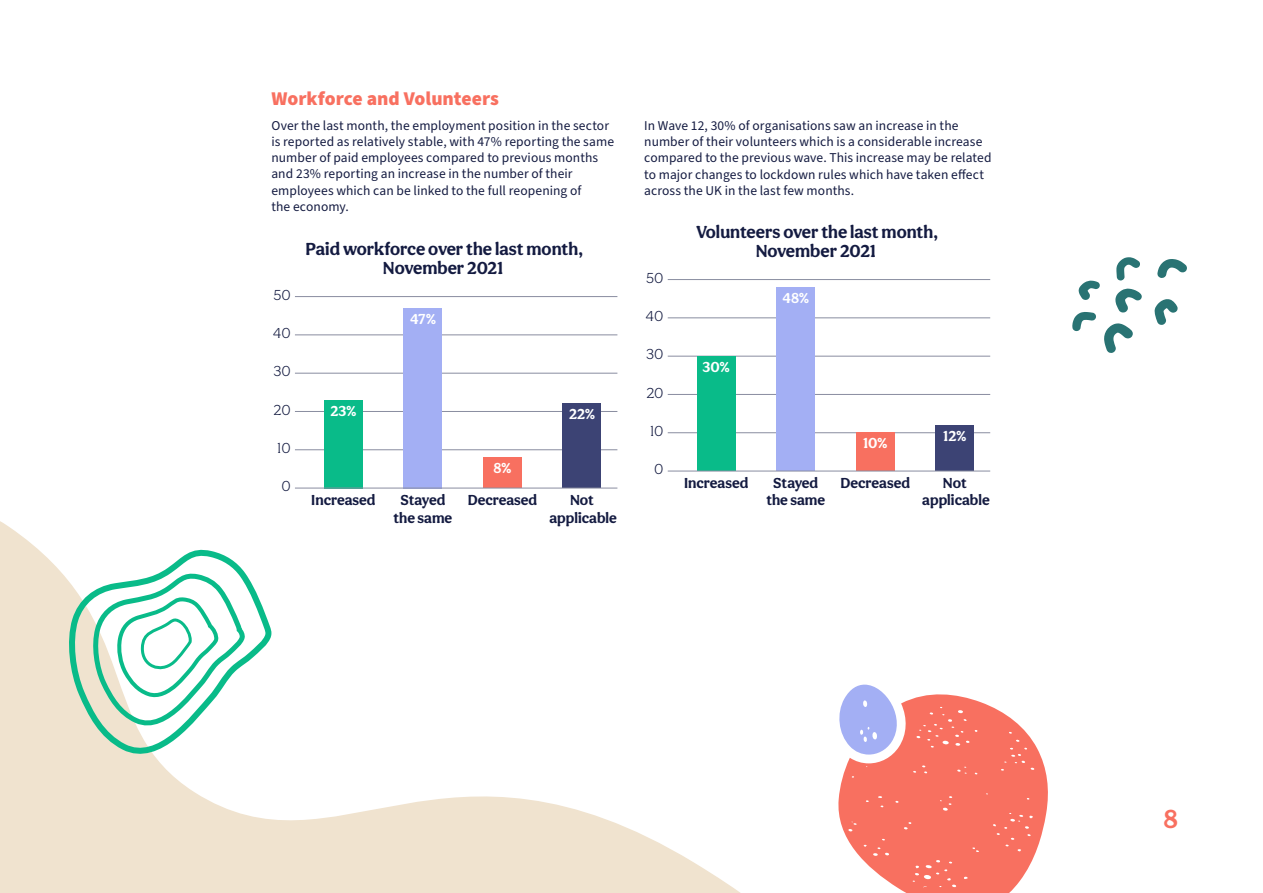
<style>
.page{position:relative;width:1263px;height:893px;background:#fff}
.page>*{position:absolute;margin:0;border:0;box-sizing:border-box;transform-origin:0 0}
.t1{font:700 27px "Aesthet Nova";color:#f87060}
.t2{font:900 19.5px "Source Sans Pro";color:#f87060}
.t3{font:700 18px/19.5px "Aesthet Nova";color:#141b41;text-align:center}
.t4{font:700 15px/17.2px "Aesthet Nova";color:#141b41;text-align:center}
.t5{font:700 15px "Aesthet Nova";color:#fff}
.t6{font:300 15px "Aesthet Nova";color:#141b41}
.t7{font:13.5px/16.2px "Source Sans Pro";letter-spacing:.005em;color:#141b41}
</style>
<div class="page">
<svg style="left:0;top:446px;width:905px;height:447px"></svg>
<hr style="left:295px;top:449px;width:322px;height:1px;background:#898da0">
<hr style="left:295px;top:411px;width:322px;height:1px;background:#898da0">
<hr style="left:295px;top:373px;width:322px;height:1px;background:#898da0">
<hr style="left:295px;top:335px;width:322px;height:1px;background:#898da0">
<hr style="left:295px;top:296px;width:322px;height:1px;background:#898da0">
<div style="left:563px;top:404px;width:38px;height:84px;background:#3c4374"></div>
<div style="left:483px;top:457px;width:39px;height:31px;background:#f87060"></div>
<div style="left:404px;top:308px;width:38px;height:180px;background:#a3aff4"></div>
<div style="left:324px;top:400px;width:38px;height:88px;background:#09bb89"></div>
<hr style="left:295px;top:488px;width:322px;height:1px;background:#898da0">
<hr style="left:668px;top:432px;width:322px;height:1px;background:#898da0">
<hr style="left:668px;top:394px;width:322px;height:1px;background:#898da0">
<hr style="left:668px;top:356px;width:322px;height:1px;background:#898da0">
<hr style="left:668px;top:318px;width:322px;height:1px;background:#898da0">
<hr style="left:668px;top:279px;width:322px;height:1px;background:#898da0">
<div style="left:936px;top:425px;width:38px;height:46px;background:#3c4374"></div>
<div style="left:856px;top:433px;width:38px;height:38px;background:#f87060"></div>
<div style="left:776px;top:287px;width:39px;height:184px;background:#a3aff4"></div>
<div style="left:697px;top:356px;width:38px;height:115px;background:#09bb89"></div>
<hr style="left:668px;top:471px;width:322px;height:1px;background:#898da0">
<svg style="left:835px;top:685px;width:213px;height:208px"></svg>
<svg style="left:1104px;top:323px;width:29px;height:30px"></svg>
<svg style="left:1154px;top:299px;width:23px;height:26px"></svg>
<svg style="left:1115px;top:288px;width:27px;height:25px"></svg>
<svg style="left:1157px;top:259px;width:30px;height:19px"></svg>
<svg style="left:1072px;top:312px;width:24px;height:19px"></svg>
<svg style="left:1078px;top:280px;width:22px;height:20px"></svg>
<svg style="left:1116px;top:257px;width:24px;height:23px"></svg>
<svg style="left:61px;top:542px;width:214px;height:231px"></svg>
<svg style="left:87px;top:568px;width:160px;height:166px"></svg>
<h2 class="t2" style="left:271px;top:85px;width:229px">Workforce and Volunteers</h2>
<p class="t7" style="left:271px;top:118px;width:344px">Over the last month, the employment position in the sector is reported as relatively stable, with 47% reporting the same number of paid employees compared to previous months and 23% reporting an increase in the number of their employees which can be linked to the full reopening of<br>the economy.</p>
<p class="t7" style="left:644px;top:118px;width:349px">In Wave 12, 30% of organisations saw an increase in the number of their volunteers which is a considerable increase compared to the previous wave. This increase may be related to major changes to lockdown rules which have taken effect across the UK in the last few months.</p>
<h3 class="t3" style="left:305px;top:239px;width:279px">Paid workforce over the last month,<br>November 2021</h3>
<h3 class="t3" style="left:696px;top:222px;width:244px">Volunteers over the last month,<br>November 2021</h3>
<p class="t6" style="left:646px;top:269px;width:19px">50</p>
<p class="t6" style="left:273px;top:286px;width:19px">50</p>
<p class="t5" style="left:782px;top:289px;width:28px">48%</p>
<p class="t5" style="left:410px;top:309px;width:27px">47%</p>
<p class="t6" style="left:645px;top:307px;width:19px">40</p>
<p class="t6" style="left:273px;top:324px;width:19px">40</p>
<p class="t6" style="left:273px;top:363px;width:19px">30</p>
<p class="t6" style="left:646px;top:346px;width:19px">30</p>
<p class="t5" style="left:703px;top:357px;width:29px">30%</p>
<p class="t6" style="left:646px;top:384px;width:19px">20</p>
<p class="t6" style="left:274px;top:401px;width:19px">20</p>
<p class="t5" style="left:330px;top:401px;width:28px">23%</p>
<p class="t5" style="left:569px;top:405px;width:27px">22%</p>
<p class="t6" style="left:277px;top:439px;width:15px">10</p>
<p class="t6" style="left:650px;top:422px;width:15px">10</p>
<p class="t5" style="left:863px;top:434px;width:26px">10%</p>
<p class="t5" style="left:943px;top:426px;width:24px">12%</p>
<p class="t5" style="left:493px;top:459px;width:19px">8%</p>
<p class="t6" style="left:654px;top:460px;width:11px">0</p>
<p class="t6" style="left:281px;top:478px;width:11px">0</p>
<p class="t4" style="left:311px;top:491px;width:66px">Increased</p>
<p class="t4" style="left:394px;top:491px;width:60px">Stayed the same</p>
<p class="t4" style="left:468px;top:491px;width:71px">Decreased</p>
<p class="t4" style="left:549px;top:491px;width:69px">Not applicable</p>
<p class="t4" style="left:684px;top:474px;width:66px">Increased</p>
<p class="t4" style="left:766px;top:474px;width:60px">Stayed the same</p>
<p class="t4" style="left:840px;top:474px;width:71px">Decreased</p>
<p class="t4" style="left:922px;top:474px;width:69px">Not applicable</p>
<h1 class="t1" style="left:1163px;top:803px;width:16px">8</h1>
</div>
